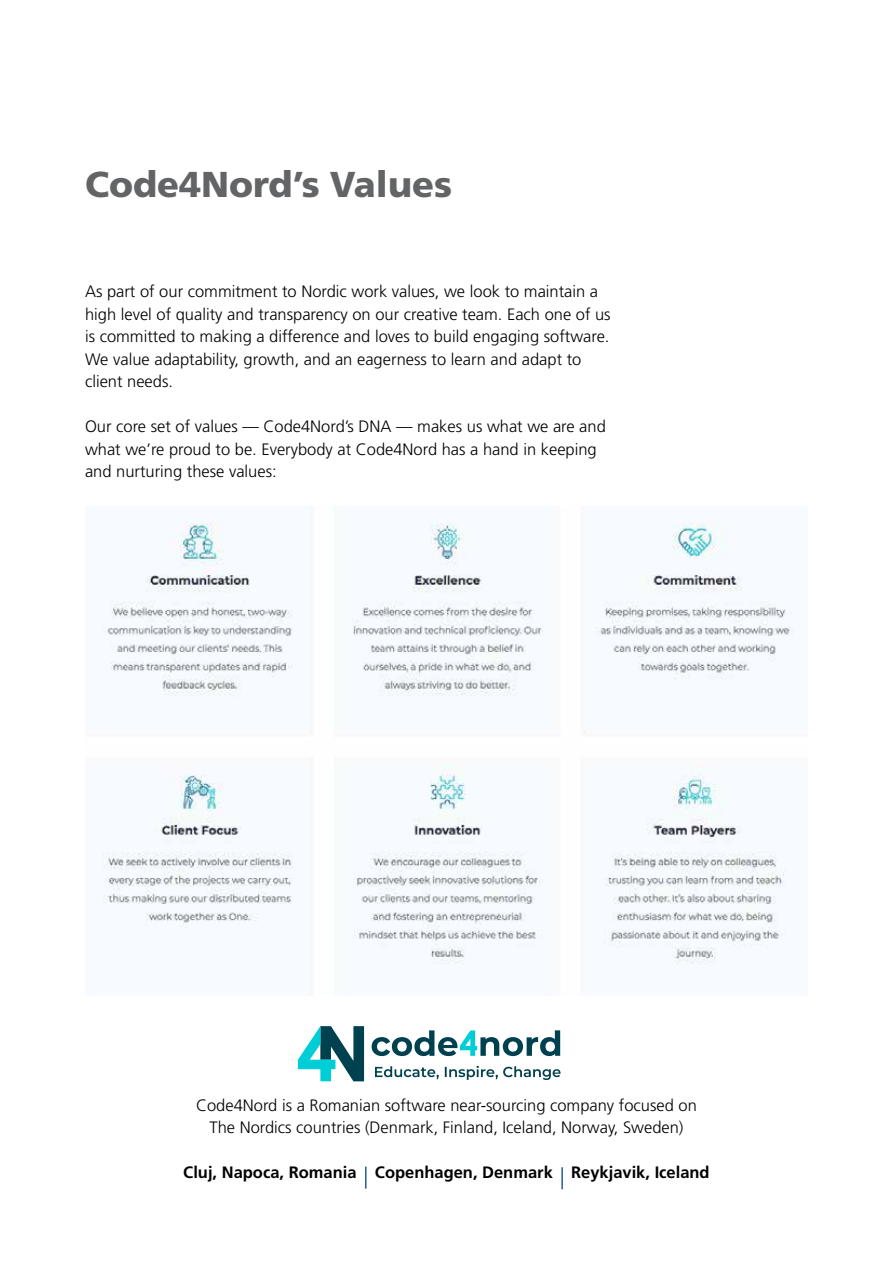
<style>
.page{position:relative;width:893px;height:1263px;background:#fff}
.page>*{position:absolute;margin:0;border:0;box-sizing:border-box;transform-origin:0 0}
.t1{font:36px "A Frutiger 75";color:#636466}
.t2{font:16.5px/22.5px "A Frutiger 45";color:#000}
.t3{font:16.5px "A Frutiger 65";color:#000}
</style>
<div class="page">
<img style="left:102px;top:522px;width:692px;height:443px">
<svg style="left:298px;top:1026px;width:263px;height:55px"></svg>
<hr style="left:365px;top:1166px;width:2px;height:22px;background:#215e9e">
<hr style="left:561px;top:1167px;width:2px;height:22px;background:#215e9e">
<h1 class="t1" style="left:85px;top:163px;width:368px">Code4Nord’s Values</h1>
<p class="t2" style="left:85px;top:280px;width:527px">As part of our commitment to Nordic work values, we look to maintain a high level of quality and transparency on our creative team. Each one of us is committed to making a difference and loves to build engaging software.<br>We value adaptability, growth, and an eagerness to learn and adapt to client needs.</p>
<p class="t2" style="left:85px;top:415px;width:522px">Our core set of values — Code4Nord’s DNA — makes us what we are and what we’re proud to be. Everybody at Code4Nord has a hand in keeping and nurturing these values:</p>
<p class="t2" style="left:196px;top:1094px;width:502px;text-align:center">Code4Nord is a Romanian software near-sourcing company focused on<br>The Nordics countries (Denmark, Finland, Iceland, Norway, Sweden)</p>
<p class="t3" style="left:183px;top:1162px;width:528px">Cluj, Napoca, Romania Copenhagen, Denmark Reykjavik, Iceland</p>
</div>
